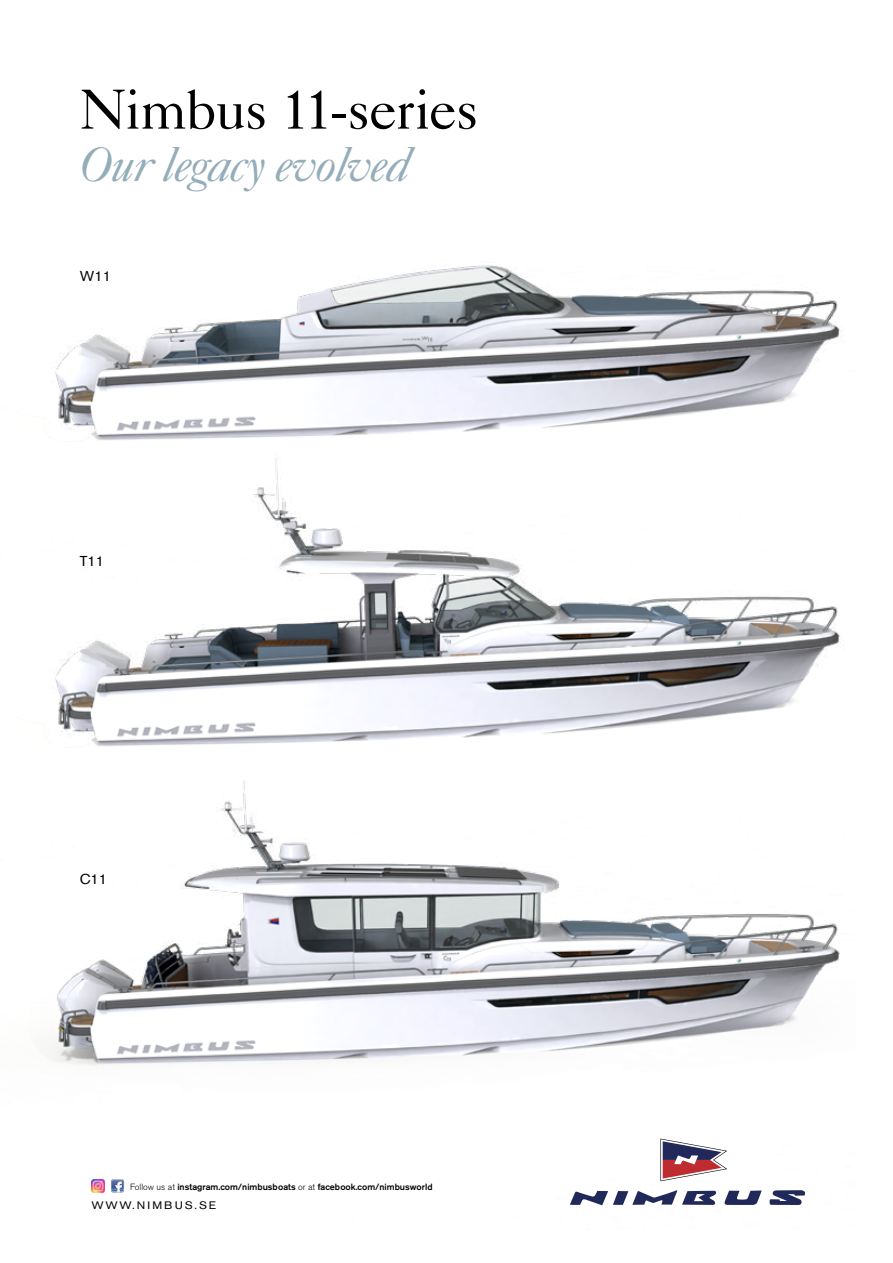
<style>
.page{position:relative;width:893px;height:1263px;background:#fff}
.page>*{position:absolute;margin:0;border:0;box-sizing:border-box;transform-origin:0 0}
.t1{font:56.4px "Caslon 540 LT Std";letter-spacing:-.025em;color:#000}
.t2{font:italic 48.6px "Caslon 540 LT Std";letter-spacing:-.02em;color:#94adb9}
.t3{font:14.25px "Akzidenz Grotesk BE";color:#000}
.t4{font:10.8px "Akzidenz Grotesk BE";letter-spacing:.17em;color:#000;scale:1.11 1}
.t5{font:500 9px "Akzidenz Grotesk BE";color:#000}
.s1{font-weight:300}
</style>
<div class="page">
<img style="left:52px;top:607px;width:793px;height:136px">
<img style="left:52px;top:265px;width:790px;height:342px">
<img style="left:40px;top:743px;width:800px;height:463px">
<h1 class="t1" style="left:80px;top:75px;width:400px">Nimbus 11-series</h1>
<h2 class="t2" style="left:80px;top:135px;width:332px">Our legacy evolved</h2>
<h3 class="t3" style="left:80px;top:268px;width:33px">W11</h3>
<h3 class="t3" style="left:80px;top:552px;width:26px">T11</h3>
<h3 class="t3" style="left:80px;top:871px;width:29px">C11</h3>
<p class="t5" style="left:130px;top:1181px;width:304px"><span class="s1">Follow us at</span> instagram.com/nimbusboats <span class="s1">or at</span> facebook.com/nimbusworld</p>
<p class="t4" style="left:91px;top:1199px;width:114px">WWW.NIMBUS.SE</p>
</div>
